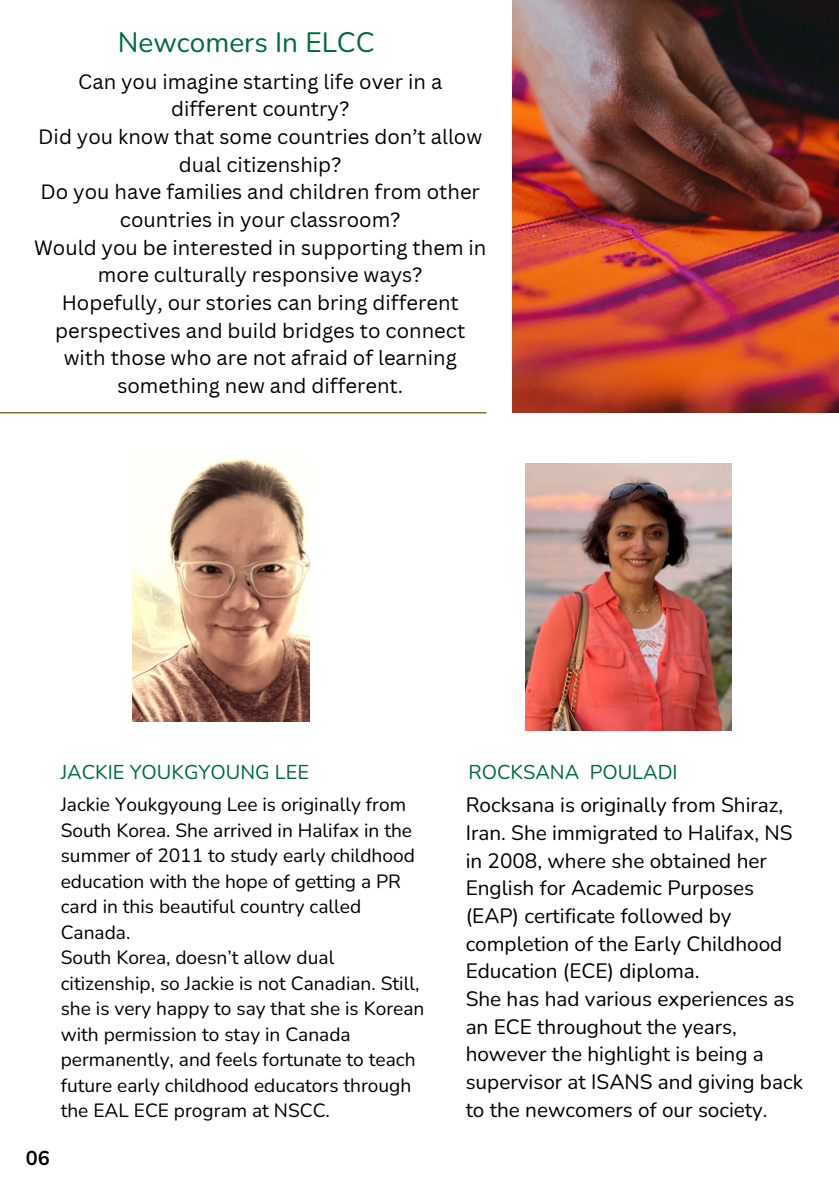
<style>
.page{position:relative;width:839px;height:1191px;background:#fff}
.page>*{position:absolute;margin:0;border:0;box-sizing:border-box;transform-origin:0 0}
.t1{font:28px "Nunito";color:#016b39}
.t2{font:20.8px/27.6px "Nunito";color:#000001}
.t3{font:20.2px/27.6px "Canva Sans";color:#000;text-align:center}
.t4{font:20px "Nunito";color:#016b39}
.t5{font:700 20px "Nunito";color:#000001}
.t6{font:19.2px/25.6px "Nunito";color:#000001}
</style>
<div class="page">
<hr style="left:0;top:412px;width:486px;height:1px;background:#896c3c">
<img style="left:512px;top:0;width:326px;height:412px">
<img style="left:132px;top:454px;width:177px;height:267px">
<img style="left:525px;top:464px;width:206px;height:267px">
<p class="t1" style="left:118px;top:24px;width:258px">Newcomers In ELCC</p>
<p class="t3" style="left:78px;top:67px;width:365px">Can you imagine starting life over in a different country?</p>
<h2 class="t3" style="left:38px;top:122px;width:445px">Did you know that some countries don’t allow dual citizenship?</h2>
<p class="t3" style="left:40px;top:178px;width:441px">Do you have families and children from other countries in your classroom?</p>
<p class="t3" style="left:34px;top:233px;width:454px">Would you be interested in supporting them in more culturally responsive ways?</p>
<h2 class="t3" style="left:55px;top:288px;width:411px">Hopefully, our stories can bring different perspectives and build bridges to connect with those who are not afraid of learning something new and different.</h2>
<p class="t4" style="left:61px;top:759px;width:250px">JACKIE YOUKGYOUNG LEE</p>
<p class="t6" style="left:61px;top:792px;width:356px">Jackie Youkgyoung Lee is originally from South Korea. She arrived in Halifax in the summer of 2011 to study early childhood education with the hope of getting a PR card in this beautiful country called Canada.</p>
<p class="t6" style="left:61px;top:945px;width:365px">South Korea, doesn’t allow dual citizenship, so Jackie is not Canadian. Still, she is very happy to say that she is Korean with permission to stay in Canada permanently, and feels fortunate to teach future early childhood educators through the EAL ECE program at NSCC.</p>
<p class="t5" style="left:26px;top:1144px;width:25px">06</p>
<p class="t4" style="left:468px;top:759px;width:211px">ROCKSANA POULADI</p>
<p class="t2" style="left:465px;top:792px;width:328px">Rocksana is originally from Shiraz,<br>Iran. She immigrated to Halifax, NS in 2008, where she obtained her<br>English for Academic Purposes (EAP) certificate followed by completion of the Early Childhood<br>Education (ECE) diploma.</p>
<p class="t2" style="left:465px;top:985px;width:339px">She has had various experiences as an ECE throughout the years, however the highlight is being a supervisor at ISANS and giving back to the newcomers of our society.</p>
</div>
